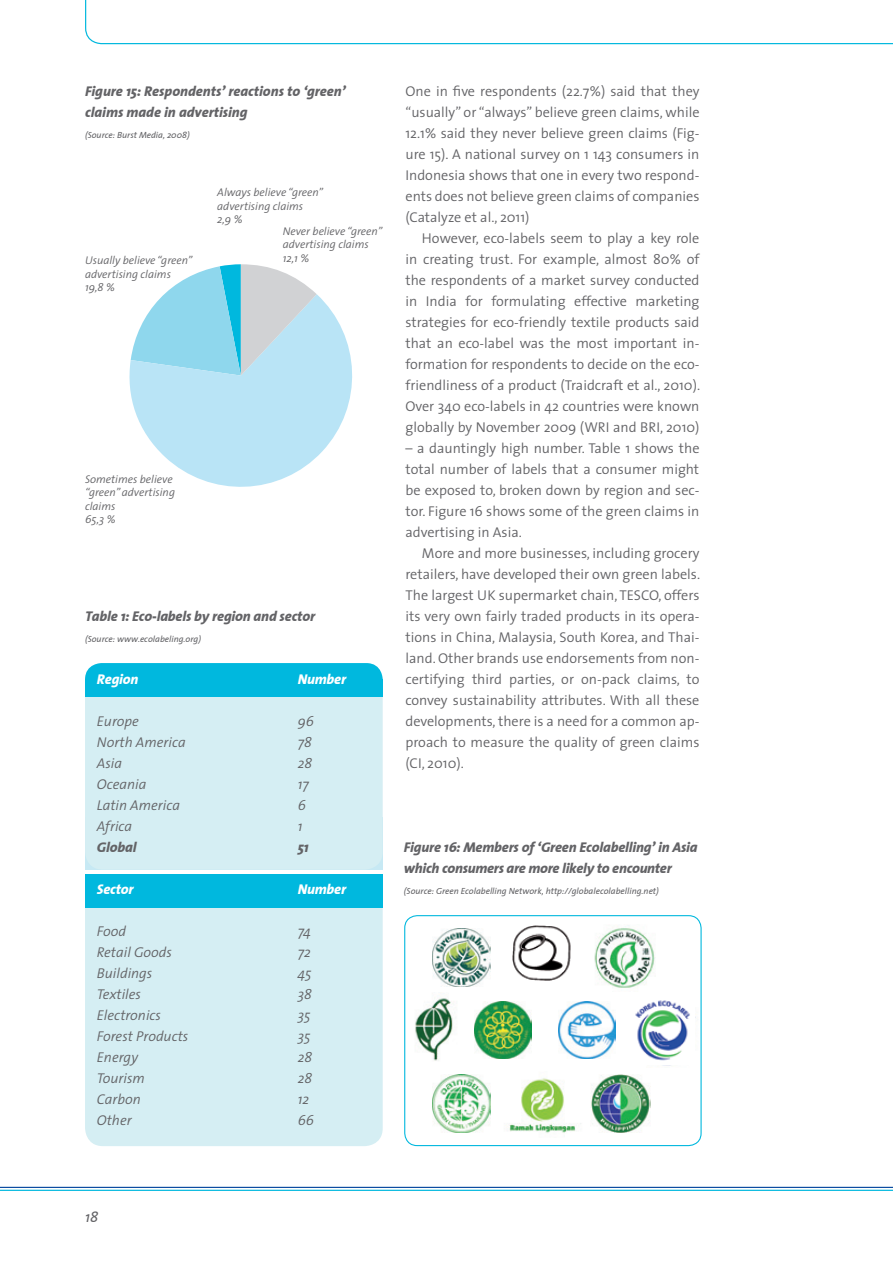
<style>
.page{position:relative;width:893px;height:1263px;background:#fff}
.page>*{position:absolute;margin:0;border:0;box-sizing:border-box;transform-origin:0 0}
.t1{font:italic 15px "The Sans";color:#636366}
.t2{font:300 14.25px/21px "The Sans";color:#636366;text-align:justify}
.t3{font:italic 800 14.25px/21px "The Sans";letter-spacing:-.01em;color:#636366}
.t4{font:italic 300 14.25px/21px "The Sans";color:#636366}
.t5{font:italic 800 14.25px "The Sans";letter-spacing:-.01em;color:#fff}
.t6{font:italic 300 11.25px/13.5px "The Sans";color:#636366}
.t7{font:italic 9px "The Sans";color:#636366}
</style>
<div class="page">
<svg style="left:0;top:1186px;width:893px;height:5px"></svg>
<svg style="left:85px;top:0;width:808px;height:45px"></svg>
<svg style="left:129px;top:294px;width:223px;height:193px;fill:#b9e4f6"></svg>
<svg style="left:131px;top:264px;width:186px;height:112px"></svg>
<div style="left:85px;top:663px;width:298px;height:207px;background:#d5eef3;border-radius:18px"></div>
<div style="left:85px;top:886px;width:298px;height:260px;background:#d5eef3;border-radius:18px"></div>
<div style="left:85px;top:663px;width:298px;height:33px;background:#00b8de;border-radius:17px"></div>
<div style="left:85px;top:679px;width:298px;height:17px;background:#00b8de"></div>
<div style="left:85px;top:875px;width:298px;height:33px;background:#00b8de"></div>
<img style="left:512px;top:925px;width:59px;height:56px">
<img style="left:433px;top:928px;width:58px;height:59px">
<img style="left:559px;top:1001px;width:57px;height:57px">
<img style="left:509px;top:1078px;width:72px;height:55px">
<img style="left:432px;top:1075px;width:58px;height:58px">
<img style="left:591px;top:1075px;width:60px;height:57px">
<img style="left:474px;top:1001px;width:57px;height:57px">
<div style="left:404px;top:915px;width:298px;height:231px;border:1px solid #00b8de;border-radius:13px"></div>
<img style="left:415px;top:998px;width:38px;height:63px">
<img style="left:594px;top:925px;width:61px;height:63px">
<img style="left:635px;top:1000px;width:55px;height:61px">
<p class="t3" style="left:85px;top:80px;width:262px">Figure 15: Respondents’ reactions to ‘green’ claims made in advertising</p>
<p class="t7" style="left:85px;top:127px;width:106px">(Source: Burst Media, 2008)</p>
<p class="t6" style="left:85px;top:253px;width:109px">Usually believe “green” advertising claims<br>19,8 %</p>
<p class="t6" style="left:217px;top:185px;width:107px">Always believe “green” advertising claims<br>2,9 %</p>
<p class="t6" style="left:283px;top:224px;width:101px">Never believe “green” advertising claims<br>12,1 %</p>
<p class="t6" style="left:85px;top:472px;width:91px">Sometimes believe “green” advertising claims<br>65,3 %</p>
<p class="t3" style="left:85px;top:605px;width:231px">Table 1: Eco-labels by region and sector</p>
<p class="t7" style="left:85px;top:631px;width:118px">(Source: www.ecolabeling.org)</p>
<p class="t5" style="left:97px;top:667px;width:43px">Region</p>
<p class="t4" style="left:97px;top:710px;width:90px">Europe<br>North America<br>Asia<br>Oceania<br>Latin America<br>Africa</p>
<p class="t3" style="left:97px;top:836px;width:41px">Global</p>
<p class="t5" style="left:97px;top:877px;width:38px">Sector</p>
<p class="t4" style="left:97px;top:920px;width:93px">Food<br>Retail Goods<br>Buildings<br>Textiles<br>Electronics<br>Forest Products<br>Energy<br>Tourism<br>Carbon<br>Other</p>
<p class="t5" style="left:298px;top:667px;width:50px">Number</p>
<p class="t4" style="left:298px;top:710px;width:18px">96<br>78<br>28<br>17<br>6<br>1</p>
<p class="t3" style="left:298px;top:836px;width:12px">51</p>
<p class="t5" style="left:298px;top:877px;width:50px">Number</p>
<p class="t4" style="left:298px;top:920px;width:18px">74<br>72<br>45<br>38<br>35<br>35<br>28<br>28<br>12<br>66</p>
<p class="t2" style="left:405px;top:80px;width:296px">One in five respondents (22.7%) said that they “usually” or “always” believe green claims, while 12.1% said they never believe green claims (Fig&shy;ure 15). A national survey on 1 143 consumers in Indonesia shows that one in every two respond&shy;ents does not believe green claims of companies (Catalyze et al., 2011)</p>
<p class="t2" style="left:405px;top:227px;width:296px;text-indent:17px">However, eco-labels seem to play a key role in creating trust. For example, almost 80% of the respondents of a market survey conducted in India for formulating effective marketing strategies for eco-friendly textile products said that an eco-label was the most important in&shy;formation for respondents to decide on the eco&shy;friendliness of a product (Traidcraft et al., 2010).<br>Over 340 eco-labels in 42 countries were known globally by November 2009 (WRI and BRI, 2010)</p>
<p class="t2" style="left:405px;top:437px;width:296px">– a dauntingly high number. Table 1 shows the total number of labels that a consumer might be exposed to, broken down by region and sec&shy;tor. Figure 16 shows some of the green claims in advertising in Asia.</p>
<p class="t2" style="left:405px;top:542px;width:296px;text-indent:17px">More and more businesses, including grocery retailers, have developed their own green labels.<br>The largest UK supermarket chain, TESCO, offers its very own fairly traded products in its opera&shy;tions in China, Malaysia, South Korea, and Thai&shy;land. Other brands use endorsements from non&shy;certifying third parties, or on-pack claims, to convey sustainability attributes. With all these developments, there is a need for a common ap&shy;proach to measure the quality of green claims (CI, 2010).</p>
<p class="t3" style="left:404px;top:836px;width:295px">Figure 16: Members of ‘Green Ecolabelling’ in Asia which consumers are more likely to encounter</p>
<p class="t7" style="left:404px;top:883px;width:256px">(Source: Green Ecolabelling Network, http://globalecolabelling.net)</p>
<p class="t1" style="left:85px;top:1204px;width:15px">18</p>
</div>
